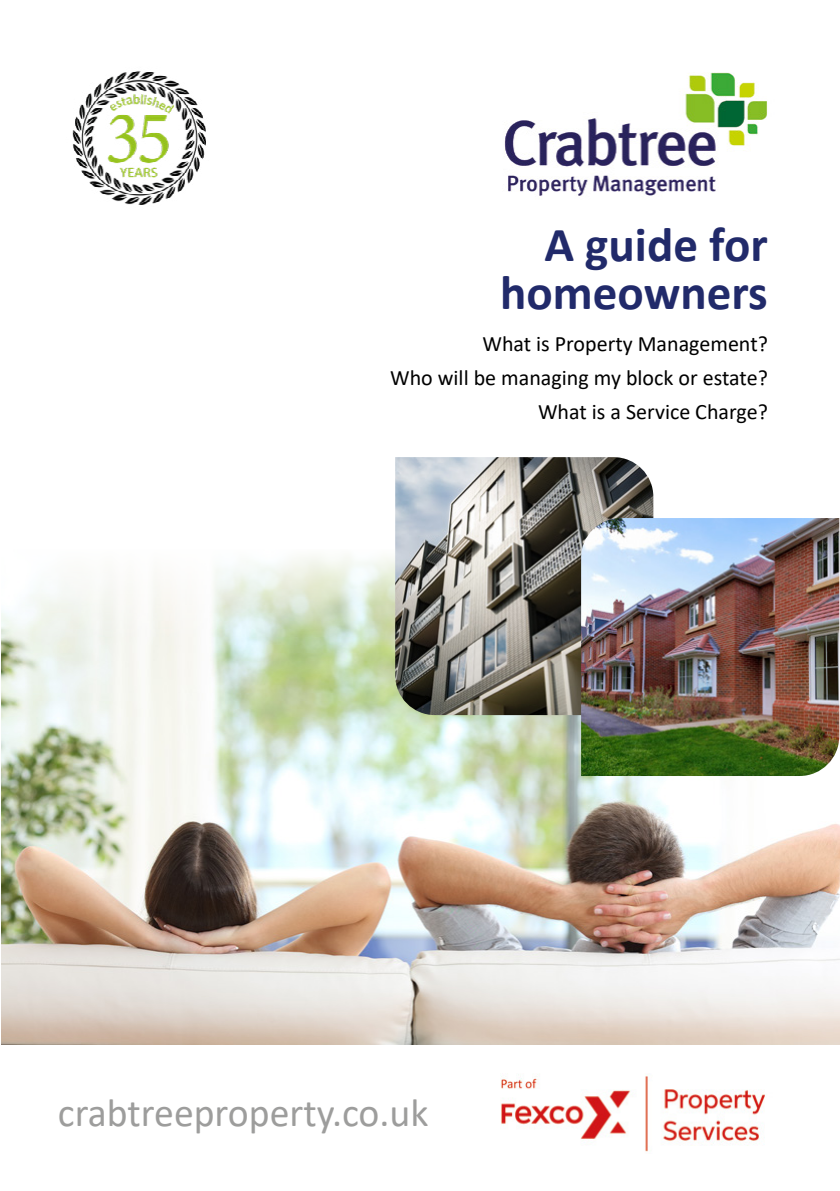
<style>
.page{position:relative;width:840px;height:1191px;background:#fff}
.page>*{position:absolute;margin:0;border:0;box-sizing:border-box;transform-origin:0 0}
.t1{font:700 49px/48.2px "Calibri";color:#212a6a;text-align:right}
.t2{font:39.8px "Calibri";color:#9d9d9c}
.t3{font:22px/34px "Calibri";color:#000;text-align:right}
</style>
<div class="page">
<img style="left:500px;top:1073px;width:265px;height:79px">
<img style="left:72px;top:71px;width:134px;height:134px">
<img style="left:504px;top:72px;width:263px;height:124px">
<img style="left:1px;top:556px;width:837px;height:488px">
<img style="left:395px;top:457px;width:258px;height:258px">
<img style="left:580px;top:518px;width:258px;height:258px">
<h1 class="t1" style="left:499px;top:220px;width:269px">A guide for homeowners</h1>
<p class="t3" style="left:390px;top:326px;width:379px">What is Property Management?<br>Who will be managing my block or estate?<br>What is a Service Charge?</p>
<h2 class="t2" style="left:58px;top:1085px;width:372px">crabtreeproperty.co.uk</h2>
</div>
